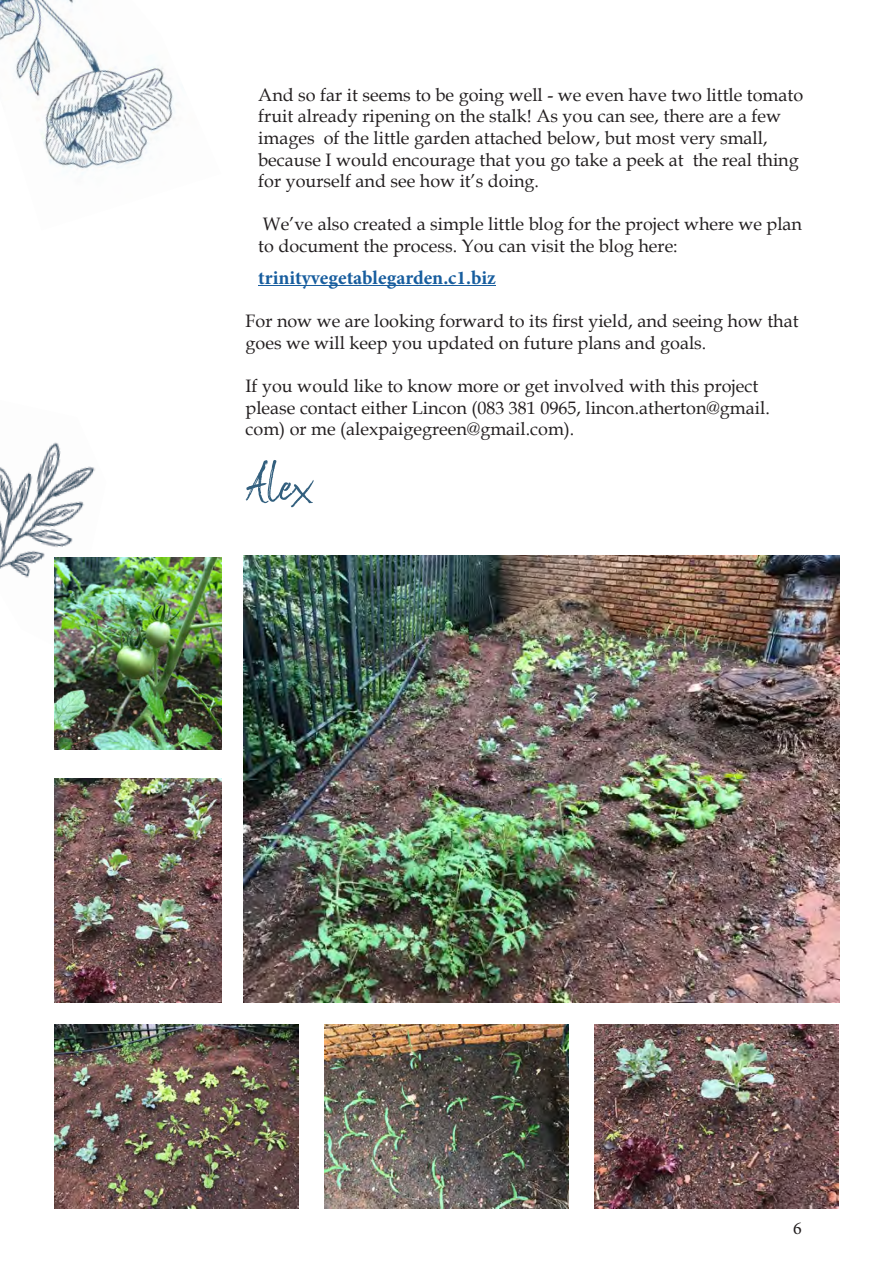
<style>
.page{position:relative;width:893px;height:1263px;background:#fff}
.page>*{position:absolute;margin:0;border:0;box-sizing:border-box;transform-origin:0 0}
.t1{font:54px "Honesty";color:#325f7e}
.t2{font:700 19.5px "Minion Pro";color:#175d9e}
.t3{font:18px/21.6px "Book Antiqua";color:#231f20}
.t4{font:18px "Minion Pro";color:#231f20}
</style>
<div class="page">
<img style="left:0;top:0;width:175px;height:170px">
<img style="left:0;top:442px;width:95px;height:136px">
<hr style="left:258px;top:285px;width:238px;height:1px;background:#175d9e">
<img style="left:243px;top:555px;width:596px;height:448px">
<img style="left:54px;top:557px;width:167px;height:192px">
<img style="left:54px;top:778px;width:167px;height:225px">
<img style="left:54px;top:1025px;width:244px;height:183px">
<img style="left:594px;top:1025px;width:245px;height:183px">
<img style="left:324px;top:1025px;width:245px;height:183px">
<p class="t3" style="left:258px;top:83px;width:546px">And so far it seems to be going well - we even have two little tomato fruit already ripening on the stalk! As you can see, there are a few images of the little garden attached below, but most very small, because I would encourage that you go take a peek at the real thing for yourself and see how it’s doing.</p>
<p class="t3" style="left:258px;top:213px;width:545px">We’ve also created a simple little blog for the project where we plan to document the process. You can visit the blog here:</p>
<p class="t2" style="left:258px;top:264px;width:239px">trinityvegetablegarden.c1.biz</p>
<p class="t3" style="left:246px;top:310px;width:554px">For now we are looking forward to its first yield, and seeing how that goes we will keep you updated on future plans and goals.</p>
<p class="t3" style="left:246px;top:375px;width:526px">If you would like to know more or get involved with this project please contact either Lincon (083 381 0965, lincon.atherton@gmail. com) or me (alexpaigegreen@gmail.com).</p>
<h1 class="t1" style="left:246px;top:452px;width:68px">Alex</h1>
<p class="t4" style="left:793px;top:1216px;width:10px">6</p>
</div>
